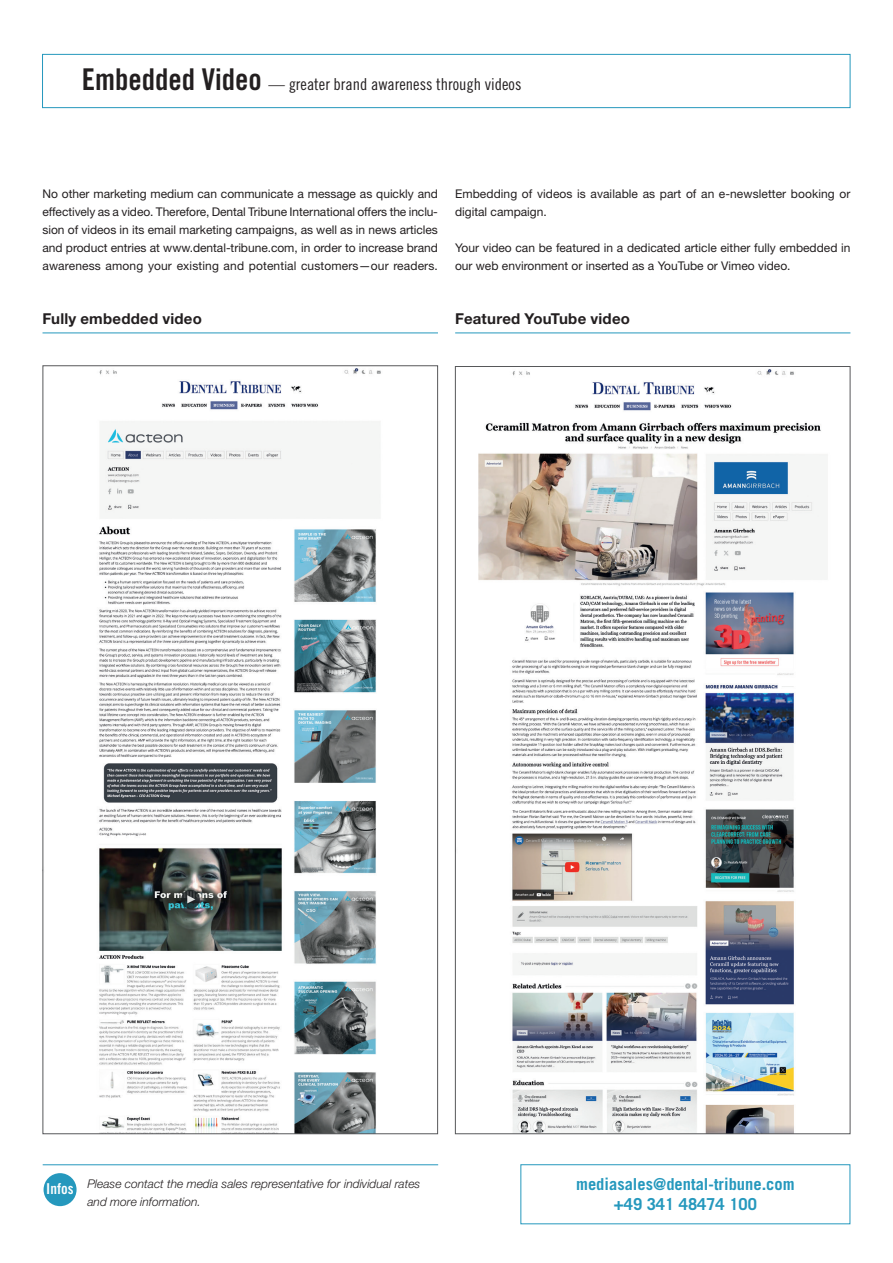
<style>
.page{position:relative;width:893px;height:1263px;background:#fff}
.page>*{position:absolute;margin:0;border:0;box-sizing:border-box;transform-origin:0 0}
.Headline{font:16.5px "Trade Gothic LT Std Cn 18";color:#231f20}
.headline{font:700 16.5px "Trade Gothic LT Std";color:#2598bd}
.subheadline{font:700 15px "Helvetica Neue LT Std";letter-spacing:.015em;color:#231f20}
.Headline-2{font:15px "Trade Gothic LT Std Bd Cn 20";color:#fff}
.Content{font:12px/18px "Helvetica Neue LT Std";color:#231f20}
.Note{font:italic 300 12px/18px "Helvetica Neue LT Std";color:#231f20}
.s1{font-family:"Trade Gothic LT Std Bd Cn 20";font-size:30px}
</style>
<div class="page">
<div style="left:42px;top:54px;width:808px;height:54px;border:1px solid #2598bd"></div>
<img style="left:478px;top:369px;width:350px;height:763px">
<img style="left:99px;top:368px;width:282px;height:764px">
<hr style="left:43px;top:333px;width:395px;height:1px;background:#2598bd">
<hr style="left:455px;top:333px;width:395px;height:1px;background:#2598bd">
<hr style="left:43px;top:1164px;width:395px;height:1px;background:#2598bd">
<div style="left:44px;top:1173px;width:33px;height:33px;background:#2598bd;border-radius:50%"></div>
<div style="left:520px;top:1164px;width:330px;height:60px;border:1px solid #2598bd"></div>
<p class="Headline" style="left:82px;top:74px;width:441px"><span class="s1">Embedded Video</span> — greater brand awareness through videos</p>
<p class="Content" style="left:43px;top:185px;width:397px;text-align:justify">No other marketing medium can communicate a message as quickly and effectively as a video. Therefore, Dental Tribune International offers the inclu&shy;sion of videos in its email marketing campaigns, as well as in news articles and product entries at www.dental-tribune.com, in order to increase brand awareness among your existing and potential customers—our readers.</p>
<p class="Content" style="left:455px;top:185px;width:397px">Embedding of videos is available as part of an e-newsletter booking or digital campaign.</p>
<p class="Content" style="left:455px;top:239px;width:397px">Your video can be featured in a dedicated article either fully embedded in our web environment or inserted as a YouTube or Vimeo video.</p>
<p class="subheadline" style="left:43px;top:309px;width:161px">Fully embedded video</p>
<p class="subheadline" style="left:455px;top:309px;width:176px">Featured YouTube video</p>
<p class="Headline-2" style="left:46px;top:1180px;width:29px">Infos</p>
<p class="headline" style="left:576px;top:1174px;width:220px">mediasales@dental-tribune.com</p>
<p class="headline" style="left:614px;top:1194px;width:144px">+49 341 48474 100</p>
<p class="Note" style="left:87px;top:1175px;width:334px">Please contact the media sales representative for individual rates and more information.</p>
</div>
